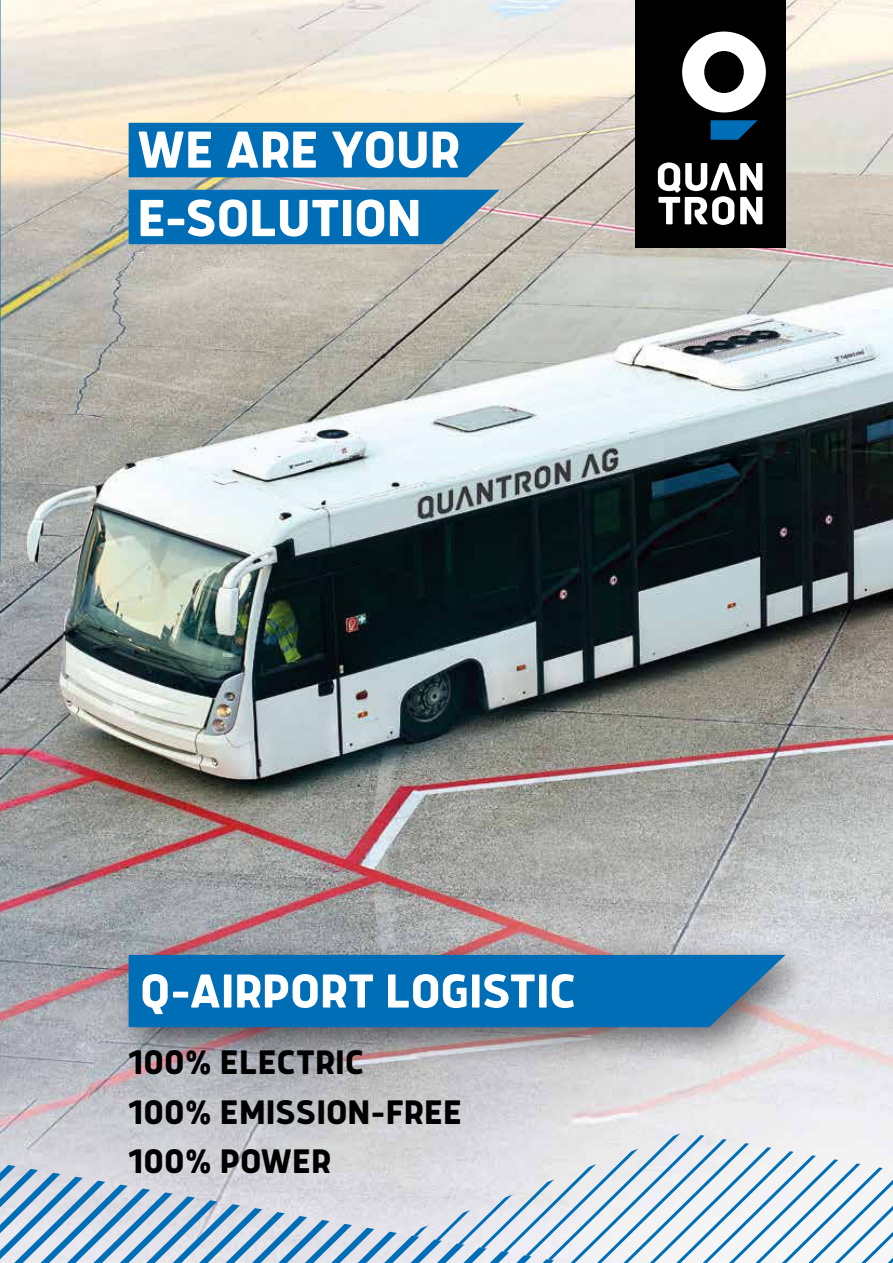
<style>
.page{position:relative;width:893px;height:1263px;background:#fff}
.page>*{position:absolute;margin:0;border:0;box-sizing:border-box;transform-origin:0 0}
.t1{font:800 57.45px/68.4px "Anteb";letter-spacing:-.01em;color:#fff}
.t2{font:800 52.5px "Anteb";letter-spacing:-.005em;color:#fff}
.t3{font:800 37.5px/49.5px "Anteb";color:#000}
</style>
<div class="page">
<img style="left:0;top:0;width:893px;height:1163px">
<svg style="left:0;top:1163px;width:404px;height:100px;background:#afc5d9"></svg>
<svg style="left:404px;top:1132px;width:489px;height:131px"></svg>
<div style="left:636px;top:0;width:150px;height:248px;background:#000"></div>
<svg style="left:682px;top:32px;width:84px;height:80px"></svg>
<svg style="left:658px;top:162px;width:104px;height:63px"></svg>
<svg style="left:711px;top:120px;width:47px;height:20px"></svg>
<div style="left:111px;top:937px;width:708px;height:129px;background:#000;opacity:.52"></div>
<div style="left:129px;top:955px;width:656px;height:72px;background:#006eb7"></div>
<svg style="left:129px;top:123px;width:396px;height:54px;background:#0f74b7"></svg>
<svg style="left:129px;top:190px;width:371px;height:54px;background:#0f74b6"></svg>
<img style="left:0;top:607px;width:1px;height:219px">
<img style="left:0;top:826px;width:1px;height:220px">
<h1 class="t1" style="left:137px;top:115px;width:324px">WE ARE YOUR<br>E-SOLUTION</h1>
<h2 class="t2" style="left:140px;top:962px;width:438px">Q-AIRPORT LOGISTIC</h2>
<p class="t3" style="left:129px;top:1037px;width:335px">100% ELECTRIC<br>100% EMISSION-FREE<br>100% POWER</p>
</div>
